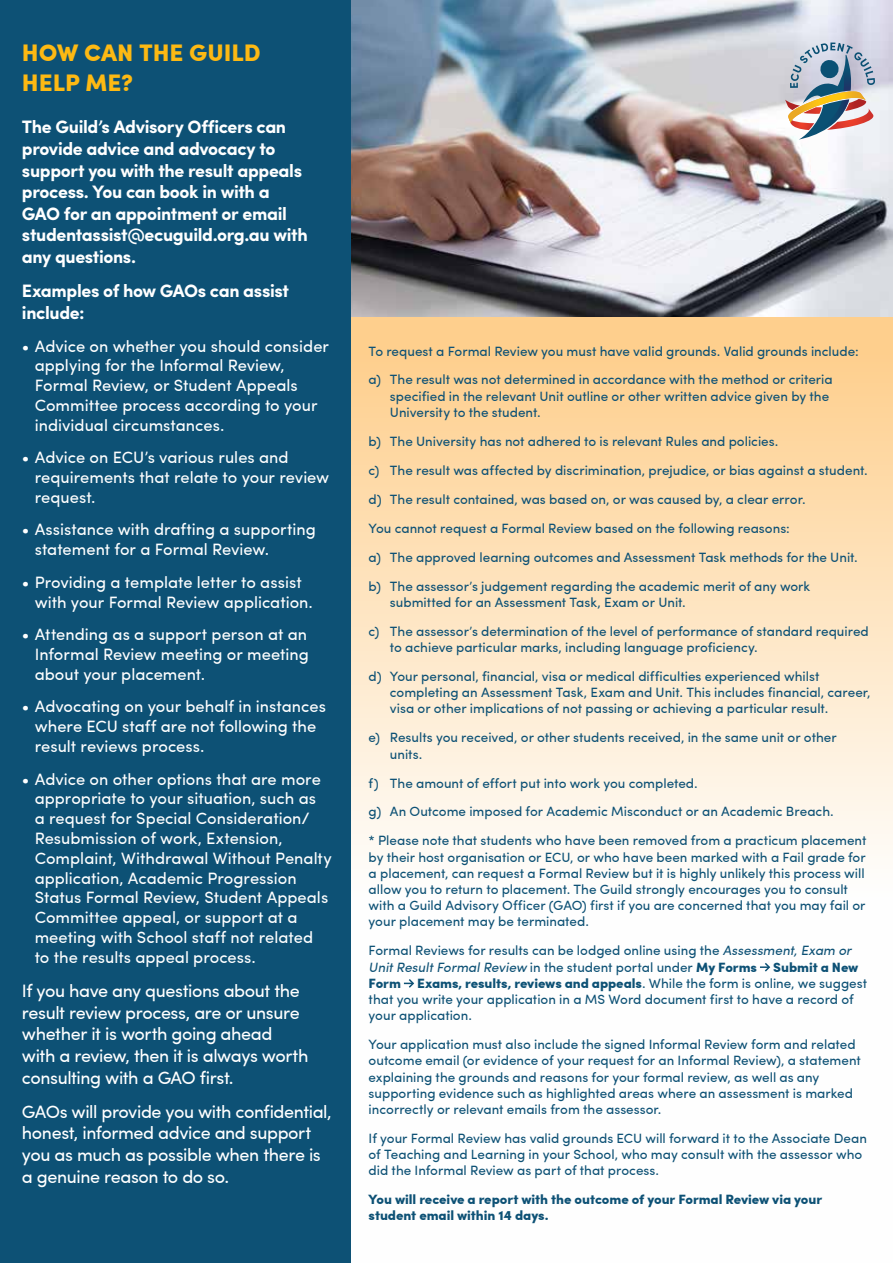
<style>
.page{position:relative;width:893px;height:1263px;background:#fff}
.page>*{position:absolute;margin:0;border:0;box-sizing:border-box;transform-origin:0 0}
.t1{font:900 24px/30px "Sofia Pro";color:#fdb913}
.t2{font:18px/21.6px "Sofia Pro";letter-spacing:-.025em;color:#fff}
.t3{font:700 18px/21.6px "Sofia Pro";letter-spacing:-.02em;color:#fff}
.t4{font:16.5px/19.8px "Sofia Pro";color:#fff}
.t5{font:13.5px/16.2px "Sofia Pro";color:#0d5175}
.t6{font:900 13.5px/16.2px "Sofia Pro";letter-spacing:-.005em;color:#0d5175}
.s1{font-style:italic}
.s2{font-weight:900}
</style>
<div class="page">
<svg style="left:351px;top:317px;width:542px;height:667px"></svg>
<img style="left:351px;top:0;width:542px;height:317px">
<div style="left:0;top:0;width:351px;height:1263px;background:#0d5175"></div>
<svg style="left:760px;top:961px;width:11px;height:12px"></svg>
<svg style="left:404px;top:977px;width:11px;height:11px"></svg>
<svg style="left:785px;top:43px;width:92px;height:96px;background:#b1b0b3"></svg>
<h1 class="t1" style="left:22px;top:36px;width:240px">HOW CAN THE GUILD<br>HELP ME?</h1>
<h2 class="t3" style="left:22px;top:115px;width:287px">The Guild’s Advisory Officers can provide advice and advocacy to support you with the result appeals process. You can book in with a<br>GAO for an appointment or email studentassist@ecuguild.org.au with any questions.</h2>
<h2 class="t3" style="left:22px;top:279px;width:269px">Examples of how GAOs can assist include:</h2>
<p class="t4" style="left:35px;top:336px;width:296px;text-indent:-13px">• Advice on whether you should consider applying for the Informal Review, Formal Review, or Student Appeals Committee process according to your individual circumstances.</p>
<p class="t4" style="left:35px;top:447px;width:296px;text-indent:-13px">• Advice on ECU’s various rules and requirements that relate to your review request.</p>
<p class="t4" style="left:35px;top:520px;width:283px;text-indent:-13px">• Assistance with drafting a supporting statement for a Formal Review.</p>
<p class="t4" style="left:35px;top:572px;width:280px;text-indent:-13px">• Providing a template letter to assist with your Formal Review application.</p>
<p class="t4" style="left:35px;top:624px;width:276px;text-align:justify;text-indent:-13px">• Attending as a support person at an Informal Review meeting or meeting about your placement.</p>
<p class="t4" style="left:35px;top:696px;width:293px;text-indent:-13px">• Advocating on your behalf in instances where ECU staff are not following the result reviews process.</p>
<p class="t4" style="left:35px;top:769px;width:299px;text-indent:-13px">• Advice on other options that are more appropriate to your situation, such as<br>a request for Special Consideration/ Resubmission of work, Extension, Complaint, Withdrawal Without Penalty application, Academic Progression Status Formal Review, Student Appeals Committee appeal, or support at a meeting with School staff not related to the results appeal process.</p>
<h2 class="t2" style="left:22px;top:980px;width:288px">If you have any questions about the result review process, are or unsure whether it is worth going ahead with a review, then it is always worth consulting with a GAO first.</h2>
<h2 class="t2" style="left:22px;top:1100px;width:311px">GAOs will provide you with confidential, honest, informed advice and support you as much as possible when there is a genuine reason to do so.</h2>
<p class="t5" style="left:369px;top:336px;width:491px;line-height:29px">To request a Formal Review you must have valid grounds. Valid grounds include: a) The result was not determined in accordance with the method or criteria</p>
<p class="t5" style="left:390px;top:388px;width:441px">specified in the relevant Unit outline or other written advice given by the<br>University to the student.</p>
<p class="t5" style="left:369px;top:426px;width:501px;line-height:29px">b) The University has not adhered to is relevant Rules and policies.<br>c) The result was affected by discrimination, prejudice, or bias against a student. d) The result contained, was based on, or was caused by, a clear error.<br>You cannot request a Formal Review based on the following reasons:<br>a) The approved learning outcomes and Assessment Task methods for the Unit. b) The assessor’s judgement regarding the academic merit of any work</p>
<p class="t5" style="left:369px;top:587px;width:502px;line-height:29px;text-indent:21px">submitted for an Assessment Task, Exam or Unit.<br>c) The assessor’s determination of the level of performance of standard required</p>
<p class="t5" style="left:369px;top:633px;width:452px;line-height:29px;text-indent:21px">to achieve particular marks, including language proficiency.<br>d) Your personal, financial, visa or medical difficulties experienced whilst</p>
<p class="t5" style="left:390px;top:684px;width:482px">completing an Assessment Task, Exam and Unit. This includes financial, career, visa or other implications of not passing or achieving a particular result.</p>
<p class="t5" style="left:390px;top:729px;width:448px;text-indent:-21px">e) Results you received, or other students received, in the same unit or other units.</p>
<p class="t5" style="left:369px;top:768px;width:499px;line-height:29px">f) The amount of effort put into work you completed.<br>g) An Outcome imposed for Academic Misconduct or an Academic Breach.<br>* Please note that students who have been removed from a practicum placement</p>
<p class="t5" style="left:369px;top:849px;width:499px">by their host organisation or ECU, or who have been marked with a Fail grade for a placement, can request a Formal Review but it is highly unlikely this process will allow you to return to placement. The Guild strongly encourages you to consult with a Guild Advisory Officer (GAO) first if you are concerned that you may fail or your placement may be terminated.</p>
<p class="t5" style="left:369px;top:942px;width:500px">Formal Reviews for results can be lodged online using the <span class="s1">Assessment,Exam or UnitResultFormalReview</span> in the student portal under <span class="s2">My Forms Submit a New Form Exams, results, reviews and appeals</span>. While the form is online, we suggest that you write your application in a MS Word document first to have a record of your application.</p>
<p class="t5" style="left:369px;top:1036px;width:494px">Your application must also include the signed Informal Review form and related outcome email (or evidence of your request for an Informal Review), a statement explaining the grounds and reasons for your formal review, as well as any supporting evidence such as highlighted areas where an assessment is marked incorrectly or relevant emails from the assessor.</p>
<p class="t5" style="left:369px;top:1130px;width:500px">If your Formal Review has valid grounds ECU will forward it to the Associate Dean of Teaching and Learning in your School, who may consult with the assessor who did the Informal Review as part of that process.</p>
<p class="t6" style="left:369px;top:1191px;width:455px">You will receive a report with the outcome of your Formal Review via your student email within 14 days.</p>
</div>
